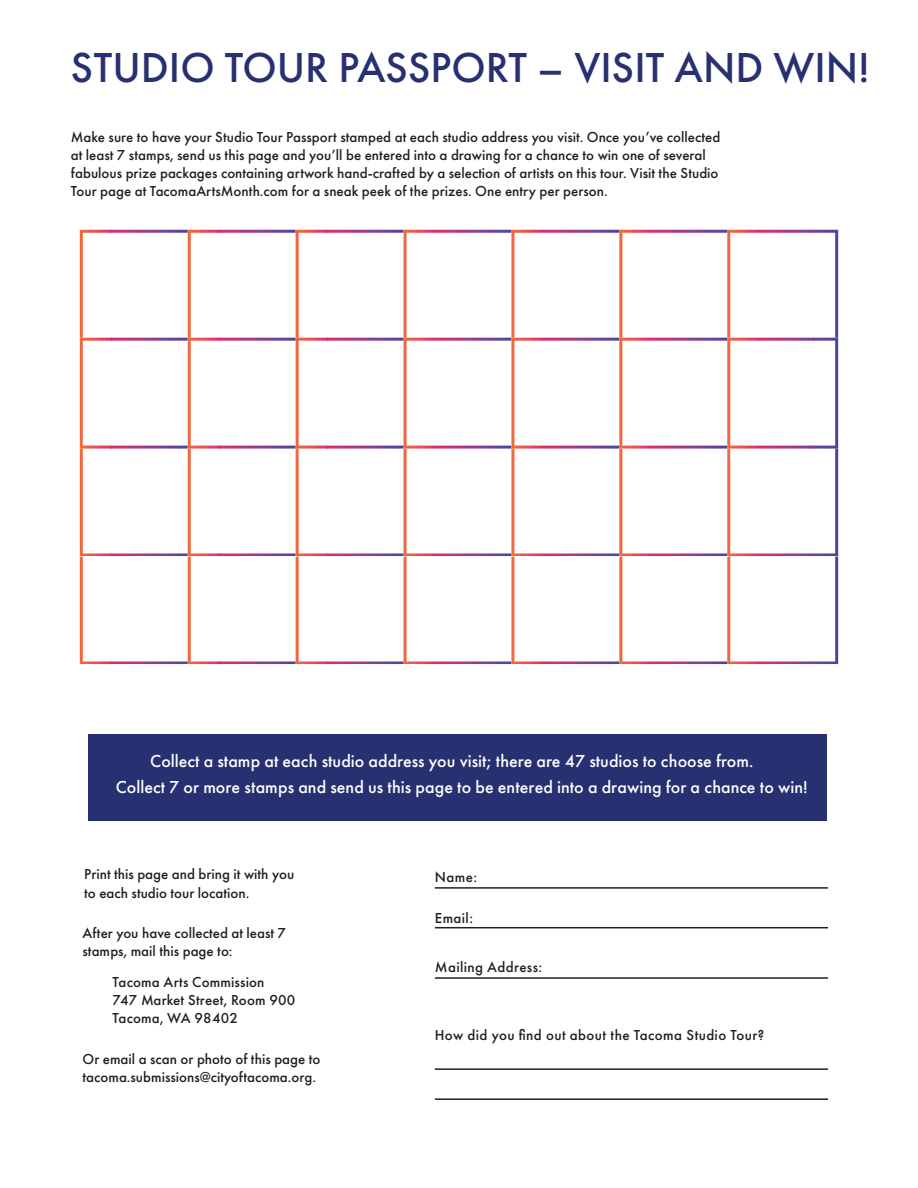
<style>
.page{position:relative;width:918px;height:1188px;background:#fff}
.page>*{position:absolute;margin:0;border:0;box-sizing:border-box;transform-origin:0 0}
.t1{font:500 43.5px "Futura PT";color:#273070}
.t2{font:500 18px/25.5px "Futura PT";color:#fff}
.t3{font:500 15px/18px "Futura PT";color:#231f20}
.t4{font:500 15px "Futura PT";letter-spacing:.025em;color:#231f20}
</style>
<div class="page">
<div style="left:88px;top:734px;width:738px;height:87px;background:#273070"></div>
<hr style="left:435px;top:887px;width:393px;height:2px;background:#231f20">
<hr style="left:435px;top:927px;width:393px;height:1px;background:#231f20">
<hr style="left:435px;top:977px;width:393px;height:2px;background:#231f20">
<hr style="left:435px;top:1098px;width:393px;height:2px;background:#231f20">
<hr style="left:435px;top:1068px;width:393px;height:2px;background:#231f20">
<svg style="left:80px;top:230px;width:758px;height:434px"></svg>
<h1 class="t1" style="left:71px;top:42px;width:800px">STUDIO TOUR PASSPORT – VISIT AND WIN!</h1>
<p class="t3" style="left:71px;top:128px;width:651px">Make sure to have your Studio Tour Passport stamped at each studio address you visit. Once you’ve collected at least 7 stamps, send us this page and you’ll be entered into a drawing for a chance to win one of several fabulous prize packages containing artwork hand-crafted by a selection of artists on this tour. Visit the Studio Tour page at TacomaArtsMonth.com for a sneak peek of the prizes. One entry per person.</p>
<p class="t2" style="left:116px;top:748px;width:693px;text-indent:35px">Collect a stamp at each studio address you visit; there are 47 studios to choose from.<br>Collect 7 or more stamps and send us this page to be entered into a drawing for a chance to win!</p>
<p class="t3" style="left:84px;top:864px;width:212px;line-height:19.5px">Print this page and bring it with you to each studio tour location.</p>
<p class="t3" style="left:83px;top:924px;width:205px">After you have collected at least 7 stamps, mail this page to:</p>
<p class="t3" style="left:113px;top:973px;width:184px">Tacoma Arts Commission<br>747 Market Street, Room 900<br>Tacoma, WA 98402</p>
<p class="t3" style="left:83px;top:1050px;width:240px">Or email a scan or photo of this page to tacoma.submissions@cityoftacoma.org.</p>
<p class="t3" style="left:435px;top:868px;width:44px">Name:</p>
<p class="t3" style="left:435px;top:909px;width:40px">Email:</p>
<p class="t4" style="left:435px;top:958px;width:109px">Mailing Address:</p>
<p class="t4" style="left:435px;top:1026px;width:331px">How did you find out about the Tacoma Studio Tour?</p>
</div>
